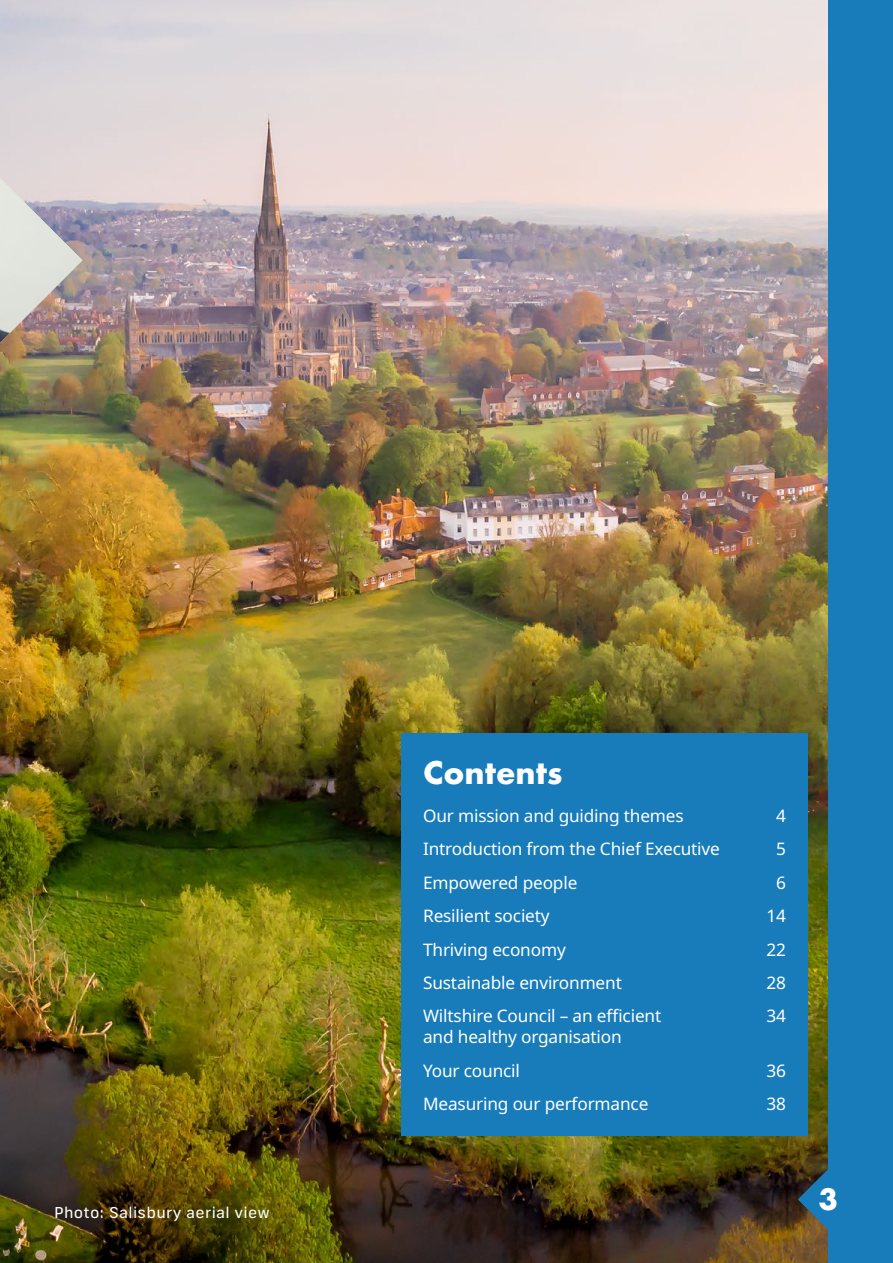
<style>
.page{position:relative;width:893px;height:1263px;background:#fff}
.page>*{position:absolute;margin:0;border:0;box-sizing:border-box;transform-origin:0 0}
.t1{font:700 34.5px "Futura PT";color:#fff}
.t2{font:700 32.4px "Futura PT";color:#fff}
.t3{font:17.25px "Noto Sans";letter-spacing:-.01em;color:#fff}
.t4{font:15px "Frank New";letter-spacing:.02em;color:#fff;scale:1.09 1}
</style>
<div class="page">
<img style="left:0;top:0;width:828px;height:1263px">
<img style="left:0;top:178px;width:82px;height:165px">
<div style="left:828px;top:0;width:65px;height:1263px;background:#187cbb"></div>
<div style="left:401px;top:733px;width:407px;height:403px;background:#187cbb"></div>
<svg style="left:798px;top:1169px;width:30px;height:60px;background:#335a6c"></svg>
<p class="t4" style="left:54px;top:1203px;width:200px">Photo: Salisbury aerial view</p>
<p class="t1" style="left:423px;top:750px;width:141px">Contents</p>
<p class="t3" style="left:423px;top:803px;width:262px">Our mission and guiding themes</p>
<p class="t3" style="left:776px;top:803px;width:11px">4</p>
<p class="t3" style="left:423px;top:837px;width:298px">Introduction from the Chief Executive</p>
<p class="t3" style="left:776px;top:837px;width:11px">5</p>
<p class="t3" style="left:423px;top:870px;width:156px">Empowered people</p>
<p class="t3" style="left:776px;top:870px;width:11px">6</p>
<p class="t3" style="left:423px;top:904px;width:128px">Resilient society</p>
<p class="t3" style="left:766px;top:904px;width:21px">14</p>
<p class="t3" style="left:423px;top:937px;width:144px">Thriving economy</p>
<p class="t3" style="left:766px;top:937px;width:21px">22</p>
<p class="t3" style="left:423px;top:970px;width:200px">Sustainable environment</p>
<p class="t3" style="left:766px;top:970px;width:21px">28</p>
<p class="t3" style="left:423px;top:1004px;width:240px">Wiltshire Council – an efficient</p>
<p class="t3" style="left:766px;top:1004px;width:21px">34</p>
<p class="t3" style="left:423px;top:1025px;width:200px">and healthy organisation</p>
<p class="t3" style="left:423px;top:1058px;width:98px">Your council</p>
<p class="t3" style="left:766px;top:1058px;width:21px">36</p>
<p class="t3" style="left:423px;top:1092px;width:227px">Measuring our performance</p>
<p class="t3" style="left:766px;top:1092px;width:21px">38</p>
<h2 class="t2" style="left:818px;top:1178px;width:21px">3</h2>
</div>
